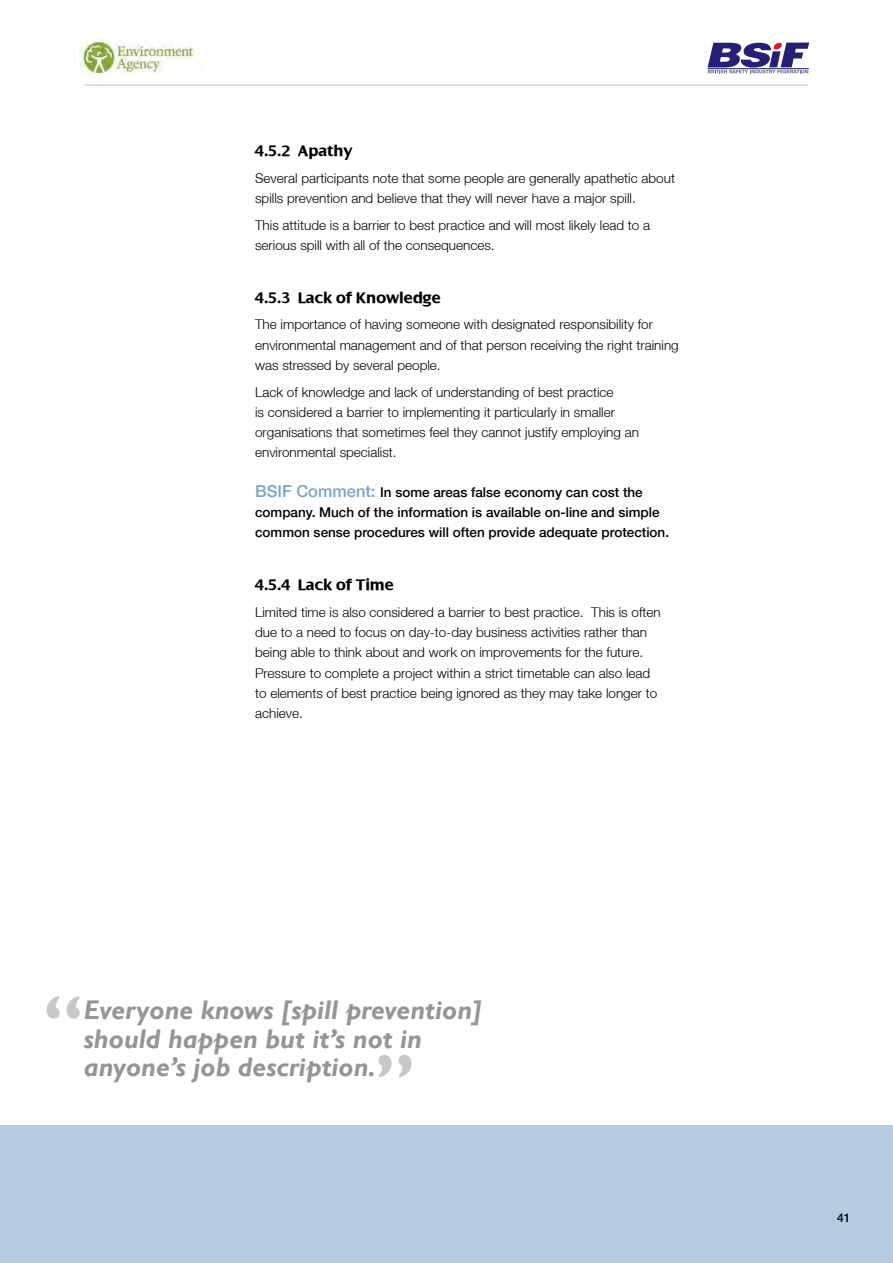
<style>
.page{position:relative;width:893px;height:1263px;background:#fff}
.page>*{position:absolute;margin:0;border:0;box-sizing:border-box;transform-origin:0 0}
.t1{font:700 72px "Gill Sans";color:#c7c8ca}
.t2{font:italic 700 27px/28.5px "Gill Sans";color:#939598}
.t3{font:700 16.5px "Dialog";color:#000}
.t4{font:300 13.5px/20.2px "Helvetica Neue LT";color:#000}
.t5{font:500 13.5px/20.2px "Helvetica Neue LT";color:#000}
.t6{font:500 12px "Helvetica Neue LT";color:#000}
.s1{font-size:16.5px;color:#7aa5c5}
</style>
<div class="page">
<div style="left:0;top:1126px;width:893px;height:137px;background:#b5cbdf"></div>
<hr style="left:85px;top:84px;width:723px;height:2px;background:#b5cbdf">
<svg style="left:708px;top:43px;width:101px;height:30px"></svg>
<hr style="left:708px;top:68px;width:101px;height:1px;background:#232075">
<img style="left:73px;top:40px;width:125px;height:35px">
<p class="t3" style="left:255px;top:142px;width:99px">4.5.2 Apathy</p>
<p class="t4" style="left:255px;top:168px;width:421px">Several participants note that some people are generally apathetic about spills prevention and believe that they will never have a major spill.</p>
<p class="t4" style="left:255px;top:214px;width:397px">This attitude is a barrier to best practice and will most likely lead to a serious spill with all of the consequences.</p>
<p class="t3" style="left:255px;top:288px;width:187px">4.5.3 Lack of Knowledge</p>
<p class="t4" style="left:255px;top:314px;width:425px">The importance of having someone with designated responsibility for environmental management and of that person receiving the right training was stressed by several people.</p>
<p class="t4" style="left:255px;top:381px;width:385px">Lack of knowledge and lack of understanding of best practice<br>is considered a barrier to implementing it particularly in smaller organisations that sometimes feel they cannot justify employing an environmental specialist.</p>
<p class="t5" style="left:255px;top:482px;width:415px"><span class="s1">BSIF Comment:</span> In some areas false economy can cost the company. Much of the information is available on-line and simple common sense procedures will often provide adequate protection.</p>
<p class="t3" style="left:255px;top:576px;width:140px">4.5.4 Lack of Time</p>
<p class="t4" style="left:255px;top:601px;width:407px">Limited time is also considered a barrier to best practice. This is often due to a need to focus on day-to-day business activities rather than being able to think about and work on improvements for the future.<br>Pressure to complete a project within a strict timetable can also lead to elements of best practice being ignored as they may take longer to achieve.</p>
<h1 class="t1" style="left:43px;top:978px;width:42px">“</h1>
<h2 class="t2" style="left:84px;top:997px;width:400px">Everyone knows [spill prevention] should happen but it’s not in anyone’s job description.</h2>
<h1 class="t1" style="left:416px;top:1095px;width:42px;rotate:-180deg">“</h1>
<p class="t6" style="left:837px;top:1210px;width:15px">41</p>
</div>
